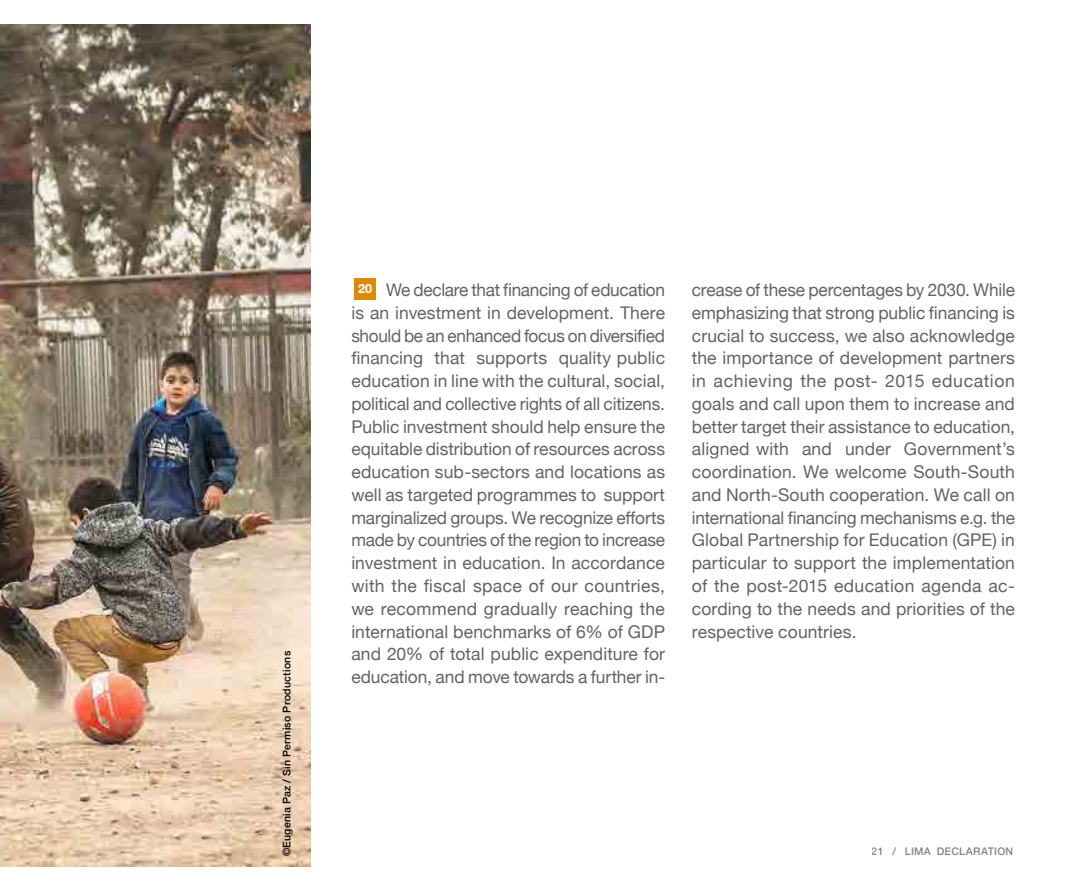
<style>
.page{position:relative;width:1092px;height:891px;background:#fff}
.page>*{position:absolute;margin:0;border:0;box-sizing:border-box;transform-origin:0 0}
.t1{font:17.5px/22.8px "Helvetica Neue";letter-spacing:.005em;color:#646363;text-align:justify}
.t2{font:700 12.6px "Helvetica Neue";color:#fff}
.t3{font:500 10.5px "Helvetica Neue";letter-spacing:.025em;color:#000}
.t4{font:500 10.5px "Helvetica Neue";letter-spacing:.025em;color:#666665}
</style>
<div class="page">
<div style="left:354px;top:278px;width:22px;height:22px;background:#df8909"></div>
<img style="left:0;top:25px;width:310px;height:841px">
<p class="t3" style="left:278px;top:856px;width:207px;rotate:-90deg">©Eugenia Paz / Sin Permiso Productions</p>
<p class="t1" style="left:351px;top:279px;width:315px;text-indent:35px">We declare that financing of education is an investment in development. There should be an enhanced focus on diversified financing that supports quality public education in line with the cultural, social, political and collective rights of all citizens.<br>Public investment should help ensure the equitable distribution of resources across education sub-sectors and locations as well as targeted programmes to support marginalized groups. We recognize efforts made by countries of the region to increase investment in education. In accordance with the fiscal space of our countries, we recommend gradually reaching the international benchmarks of 6% of GDP and 20% of total public expenditure for education, and move towards a further in-</p>
<p class="t2" style="left:358px;top:278px;width:16px">20</p>
<p class="t1" style="left:691px;top:279px;width:325px">crease of these percentages by 2030. While emphasizing that strong public financing is crucial to success, we also acknowledge the importance of development partners in achieving the post- 2015 education goals and call upon them to increase and better target their assistance to education, aligned with and under Government’s coordination. We welcome South-South and North-South cooperation. We call on international financing mechanisms e.g. the Global Partnership for Education (GPE) in particular to support the implementation of the post-2015 education agenda ac&shy;cording to the needs and priorities of the respective countries.</p>
<p class="t4" style="left:871px;top:842px;width:143px">21 / LIMA DECLARATION</p>
</div>
